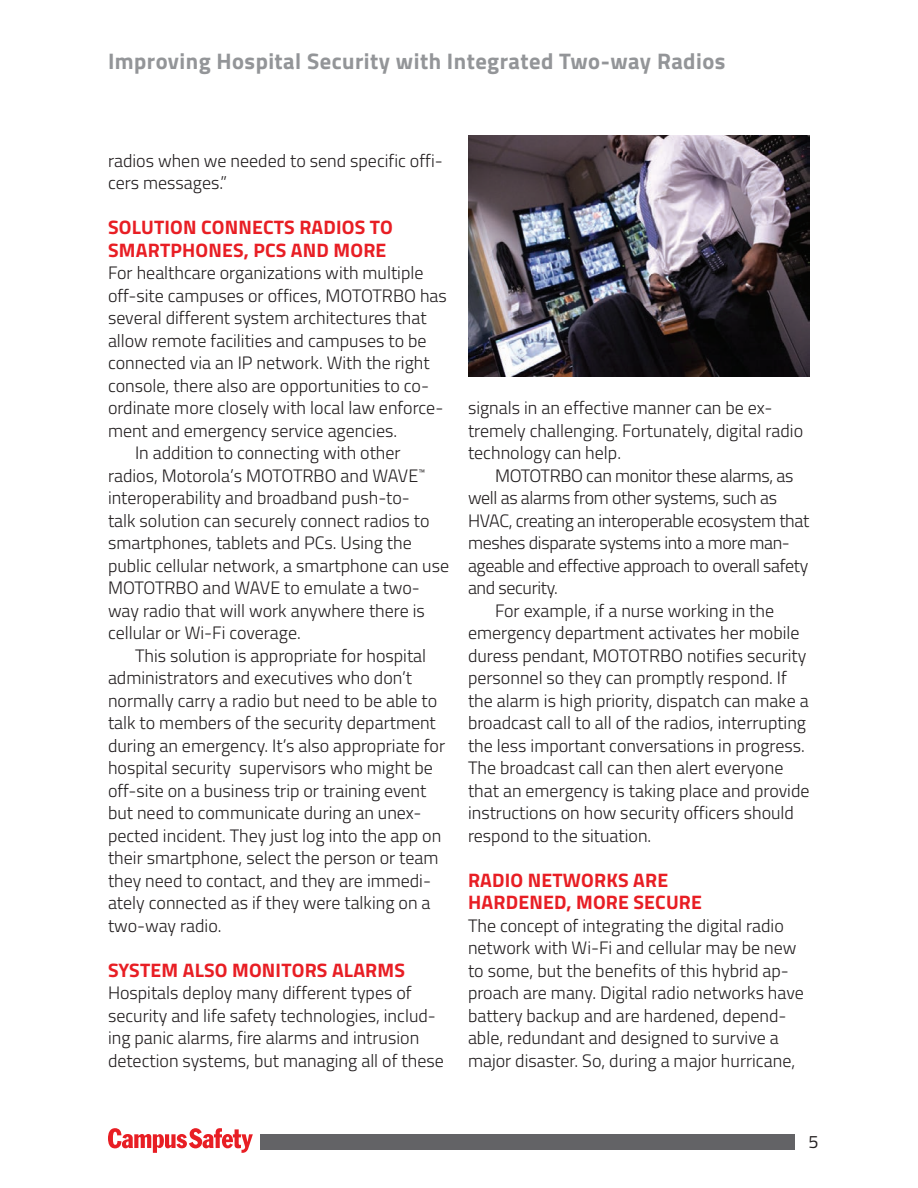
<style>
.page{position:relative;width:918px;height:1188px;background:#fff}
.page>*{position:absolute;margin:0;border:0;box-sizing:border-box;transform-origin:0 0}
.t1{font:700 22.5px "Titillium";letter-spacing:.02em;color:#939598}
.t2{font:700 19.5px/22.5px "Titillium";letter-spacing:.01em;color:#e81e24}
.t3{font:300 18px/22.5px "Titillium";color:#231f20}
.t4{font:300 18px "Titillium";letter-spacing:-.02em;color:#231f20}
.t5{font:18px "Titillium";color:#231f20}
</style>
<div class="page">
<div style="left:260px;top:1134px;width:534px;height:16px;background:#636366"></div>
<svg style="left:108px;top:1128px;width:145px;height:25px"></svg>
<img style="left:468px;top:135px;width:342px;height:241px">
<p class="t1" style="left:108px;top:44px;width:619px">Improving Hospital Security with Integrated Two-way Radios</p>
<p class="t3" style="left:108px;top:148px;width:336px">radios when we needed to send specific offi&shy;cers messages.”</p>
<p class="t2" style="left:108px;top:215px;width:286px">SOLUTION CONNECTS RADIOS TO<br>SMARTPHONES, PCS AND MORE</p>
<p class="t3" style="left:108px;top:261px;width:317px">For healthcare organizations with multiple</p>
<p class="t3" style="left:108px;top:283px;width:340px">off-site campuses or offices, MOTOTRBO has</p>
<p class="t3" style="left:108px;top:306px;width:320px">several different system architectures that</p>
<p class="t3" style="left:108px;top:328px;width:320px">allow remote facilities and campuses to be</p>
<p class="t3" style="left:108px;top:351px;width:323px">connected via an IP network. With the right</p>
<p class="t3" style="left:108px;top:373px;width:323px">console, there also are opportunities to co-</p>
<p class="t3" style="left:108px;top:396px;width:337px">ordinate more closely with local law enforce-</p>
<p class="t3" style="left:108px;top:418px;width:291px">ment and emergency service agencies.</p>
<p class="t3" style="left:135px;top:441px;width:267px">In addition to connecting with other</p>
<p class="t3" style="left:108px;top:463px;width:319px">radios, Motorola’s MOTOTRBO and WAVE<sup>™</sup></p>
<p class="t3" style="left:108px;top:486px;width:303px">interoperability and broadband push-to-</p>
<p class="t3" style="left:108px;top:508px;width:323px">talk solution can securely connect radios to</p>
<p class="t3" style="left:108px;top:531px;width:305px">smartphones, tablets and PCs. Using the</p>
<p class="t3" style="left:108px;top:553px;width:343px">public cellular network, a smartphone can use</p>
<p class="t3" style="left:108px;top:576px;width:313px">MOTOTRBO and WAVE to emulate a two-</p>
<p class="t3" style="left:108px;top:598px;width:318px">way radio that will work anywhere there is</p>
<p class="t3" style="left:108px;top:621px;width:194px">cellular or Wi-Fi coverage.</p>
<p class="t3" style="left:135px;top:643px;width:293px">This solution is appropriate for hospital</p>
<p class="t3" style="left:108px;top:666px;width:306px">administrators and executives who don’t</p>
<p class="t3" style="left:108px;top:688px;width:331px">normally carry a radio but need to be able to</p>
<p class="t3" style="left:108px;top:711px;width:329px">talk to members of the security department</p>
<p class="t3" style="left:108px;top:733px;width:339px">during an emergency. It’s also appropriate for</p>
<p class="t3" style="left:108px;top:756px;width:326px">hospital security supervisors who might be</p>
<p class="t3" style="left:108px;top:778px;width:320px">off-site on a business trip or training event</p>
<p class="t3" style="left:108px;top:801px;width:315px">but need to communicate during an unex-</p>
<p class="t3" style="left:108px;top:823px;width:335px">pected incident. They just log into the app on</p>
<p class="t3" style="left:108px;top:846px;width:332px">their smartphone, select the person or team</p>
<p class="t3" style="left:108px;top:868px;width:325px">they need to contact, and they are immedi-</p>
<p class="t3" style="left:108px;top:891px;width:324px">ately connected as if they were talking on a</p>
<p class="t3" style="left:108px;top:913px;width:115px">two-way radio.</p>
<p class="t2" style="left:108px;top:957px;width:299px">SYSTEM ALSO MONITORS ALARMS</p>
<p class="t3" style="left:108px;top:981px;width:337px">Hospitals deploy many different types of security and life safety technologies, includ&shy;ing panic alarms, fire alarms and intrusion detection systems, but managing all of these</p>
<p class="t3" style="left:468px;top:396px;width:337px">signals in an effective manner can be ex&shy;tremely challenging. Fortunately, digital radio technology can help.</p>
<p class="t4" style="left:495px;top:462px;width:300px">MOTOTRBO can monitor these alarms, as</p>
<p class="t4" style="left:468px;top:485px;width:311px">well as alarms from other systems, such as</p>
<p class="t4" style="left:468px;top:507px;width:343px">HVAC, creating an interoperable ecosystem that</p>
<p class="t4" style="left:468px;top:530px;width:323px">meshes disparate systems into a more man-</p>
<p class="t4" style="left:468px;top:552px;width:342px">ageable and effective approach to overall safety</p>
<p class="t4" style="left:468px;top:575px;width:92px">and security.</p>
<p class="t3" style="left:495px;top:598px;width:281px">For example, if a nurse working in the</p>
<p class="t3" style="left:468px;top:621px;width:333px">emergency department activates her mobile</p>
<p class="t3" style="left:468px;top:643px;width:340px">duress pendant, MOTOTRBO notifies security</p>
<p class="t3" style="left:468px;top:666px;width:320px">personnel so they can promptly respond. If</p>
<p class="t3" style="left:468px;top:688px;width:342px">the alarm is high priority, dispatch can make a</p>
<p class="t3" style="left:468px;top:711px;width:340px">broadcast call to all of the radios, interrupting</p>
<p class="t3" style="left:468px;top:733px;width:338px">the less important conversations in progress.</p>
<p class="t3" style="left:468px;top:756px;width:317px">The broadcast call can then alert everyone</p>
<p class="t3" style="left:468px;top:778px;width:343px">that an emergency is taking place and provide</p>
<p class="t3" style="left:468px;top:801px;width:328px">instructions on how security officers should</p>
<p class="t3" style="left:468px;top:823px;width:185px">respond to the situation.</p>
<p class="t2" style="left:468px;top:867px;width:235px">RADIO NETWORKS ARE<br>HARDENED, MORE SECURE</p>
<p class="t3" style="left:468px;top:913px;width:337px">The concept of integrating the digital radio network with Wi-Fi and cellular may be new to some, but the benefits of this hybrid ap&shy;proach are many. Digital radio networks have battery backup and are hardened, depend&shy;able, redundant and designed to survive a major disaster. So, during a major hurricane,</p>
<p class="t5" style="left:809px;top:1128px;width:12px">5</p>
</div>
